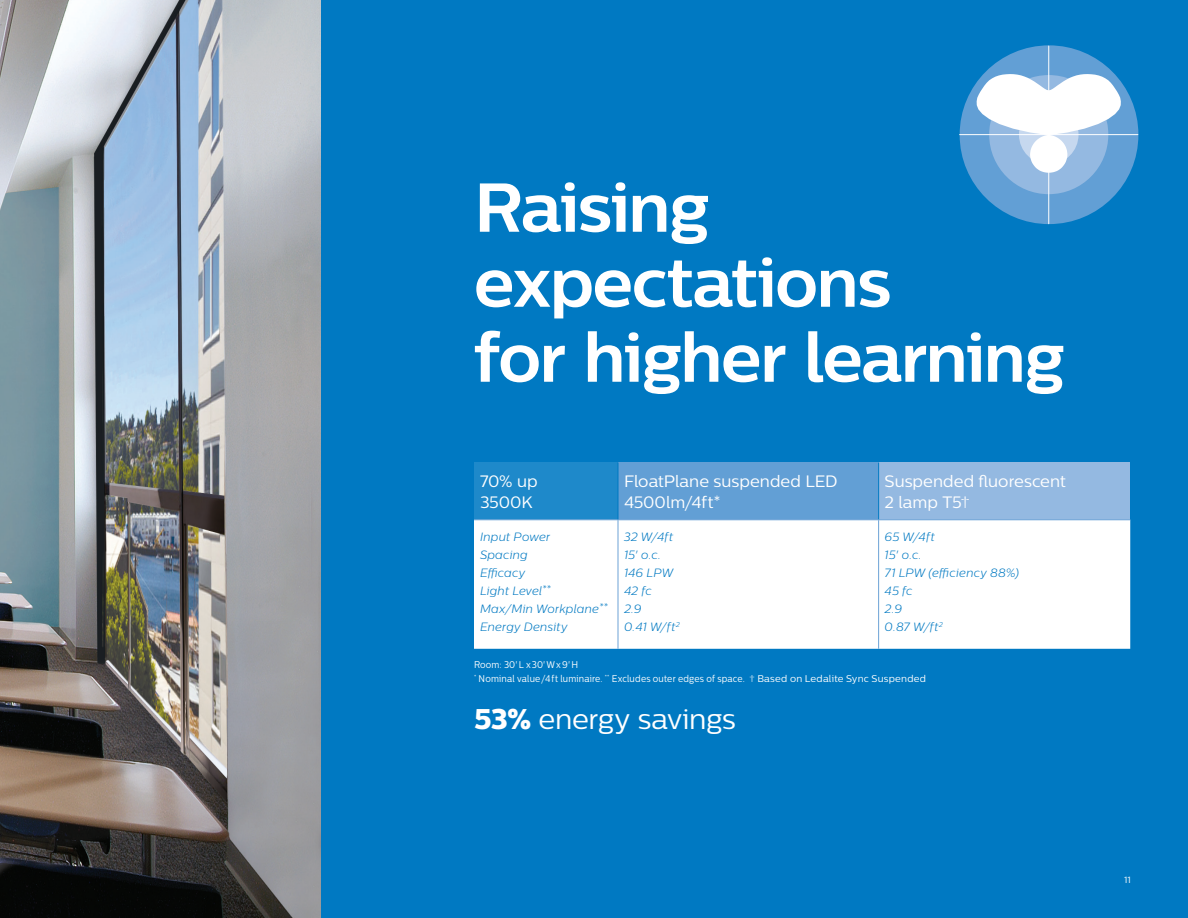
<style>
.page{position:relative;width:1188px;height:918px;background:#fff}
.page>*{position:absolute;margin:0;border:0;box-sizing:border-box;transform-origin:0 0}
.Headline_2{font:700 69px/75px "Centrale Sans";letter-spacing:-.025em;color:#fff}
.Cover_2{font:28.5px "Centrale Sans";letter-spacing:-.015em;color:#fff}
.Body{font:16.5px/21px "Centrale Sans";color:#fff}
.Copy{font:italic 300 12px "Centrale Sans";letter-spacing:.015em;color:#0079c2}
.t1{font:9.75px "Centrale Sans";letter-spacing:.02em;color:#fff;scale:.9 1}
.Pagination_06{font:9px "Centrale Sans";color:#fff}
.s1{font-size:10.5px}
.s2{font-family:"Centrale Sans X Bold"}
</style>
<div class="page">
<div style="left:321px;top:0;width:867px;height:918px;background:#0079c2"></div>
<div style="left:960px;top:45px;width:178px;height:179px;background:#629fd5;border-radius:50%"></div>
<div style="left:989px;top:75px;width:119px;height:119px;background:#94b9e1;border-radius:50%"></div>
<hr style="left:1048px;top:46px;width:1px;height:178px;background:#fff">
<hr style="left:960px;top:134px;width:178px;height:1px;background:#fff">
<svg style="left:977px;top:74px;width:144px;height:99px"></svg>
<div style="left:474px;top:462px;width:144px;height:58px;background:#1e89ca"></div>
<div style="left:618px;top:462px;width:261px;height:58px;background:#629fd5"></div>
<div style="left:879px;top:462px;width:251px;height:58px;background:#94b9e1"></div>
<div style="left:474px;top:520px;width:656px;height:129px;background:#fff"></div>
<hr style="left:474px;top:519px;width:144px;height:1px;background:#6ca2d6">
<hr style="left:618px;top:519px;width:261px;height:1px;background:#6ca2d6">
<hr style="left:618px;top:520px;width:1px;height:129px;background:#6ca2d6">
<hr style="left:879px;top:519px;width:251px;height:1px;background:#6ca2d6">
<hr style="left:878px;top:520px;width:1px;height:129px;background:#6ca2d6">
<hr style="left:618px;top:462px;width:1px;height:57px;background:#0079c2">
<hr style="left:878px;top:462px;width:1px;height:57px;background:#0079c2">
<img style="left:0;top:0;width:321px;height:918px">
<p class="Headline_2" style="left:474px;top:169px;width:592px">Raising expectations<br>for higher learning</p>
<p class="Body" style="left:480px;top:470px;width:59px">70% up<br>3500K</p>
<p class="Body" style="left:624px;top:470px;width:215px">FloatPlane suspended LED<br>4500lm/4ft*</p>
<p class="Body" style="left:885px;top:470px;width:183px">Suspended fluorescent<br>2 lamp T5†</p>
<p class="Copy" style="left:480px;top:530px;width:72px">Input Power</p>
<p class="Copy" style="left:480px;top:548px;width:49px">Spacing</p>
<p class="Copy" style="left:480px;top:566px;width:47px">Efficacy</p>
<p class="Copy" style="left:480px;top:584px;width:72px">Light Level<span class="s1">**</span></p>
<p class="Copy" style="left:480px;top:602px;width:129px">Max/Min Workplane<span class="s1">**</span></p>
<p class="Copy" style="left:480px;top:620px;width:89px">Energy Density</p>
<p class="Copy" style="left:624px;top:530px;width:51px">32 W/4ft</p>
<p class="Copy" style="left:624px;top:548px;width:38px">15' o.c.</p>
<p class="Copy" style="left:624px;top:566px;width:51px">146 LPW</p>
<p class="Copy" style="left:624px;top:584px;width:30px">42 fc</p>
<p class="Copy" style="left:624px;top:602px;width:19px">2.9</p>
<p class="Copy" style="left:624px;top:620px;width:57px">0.41 W/ft<sup>2</sup></p>
<p class="Copy" style="left:885px;top:530px;width:52px">65 W/4ft</p>
<p class="Copy" style="left:885px;top:548px;width:38px">15' o.c.</p>
<p class="Copy" style="left:885px;top:566px;width:136px">71 LPW (efficiency 88%)</p>
<p class="Copy" style="left:885px;top:584px;width:30px">45 fc</p>
<p class="Copy" style="left:885px;top:602px;width:19px">2.9</p>
<p class="Copy" style="left:885px;top:620px;width:60px">0.87 W/ft<sup>2</sup></p>
<p class="t1" style="left:474px;top:659px;width:117px">Room: 30'L x30'Wx9'H</p>
<p class="t1" style="left:474px;top:673px;width:504px"><sup>*</sup> Nominal value/4ft luminaire. <sup>**</sup> Excludes outer edges of space. † Based on Ledalite Sync Suspended</p>
<p class="Cover_2" style="left:474px;top:703px;width:263px"><span class="s2">53%</span> energy savings</p>
<p class="Pagination_06" style="left:1124px;top:874px;width:8px">11</p>
</div>
